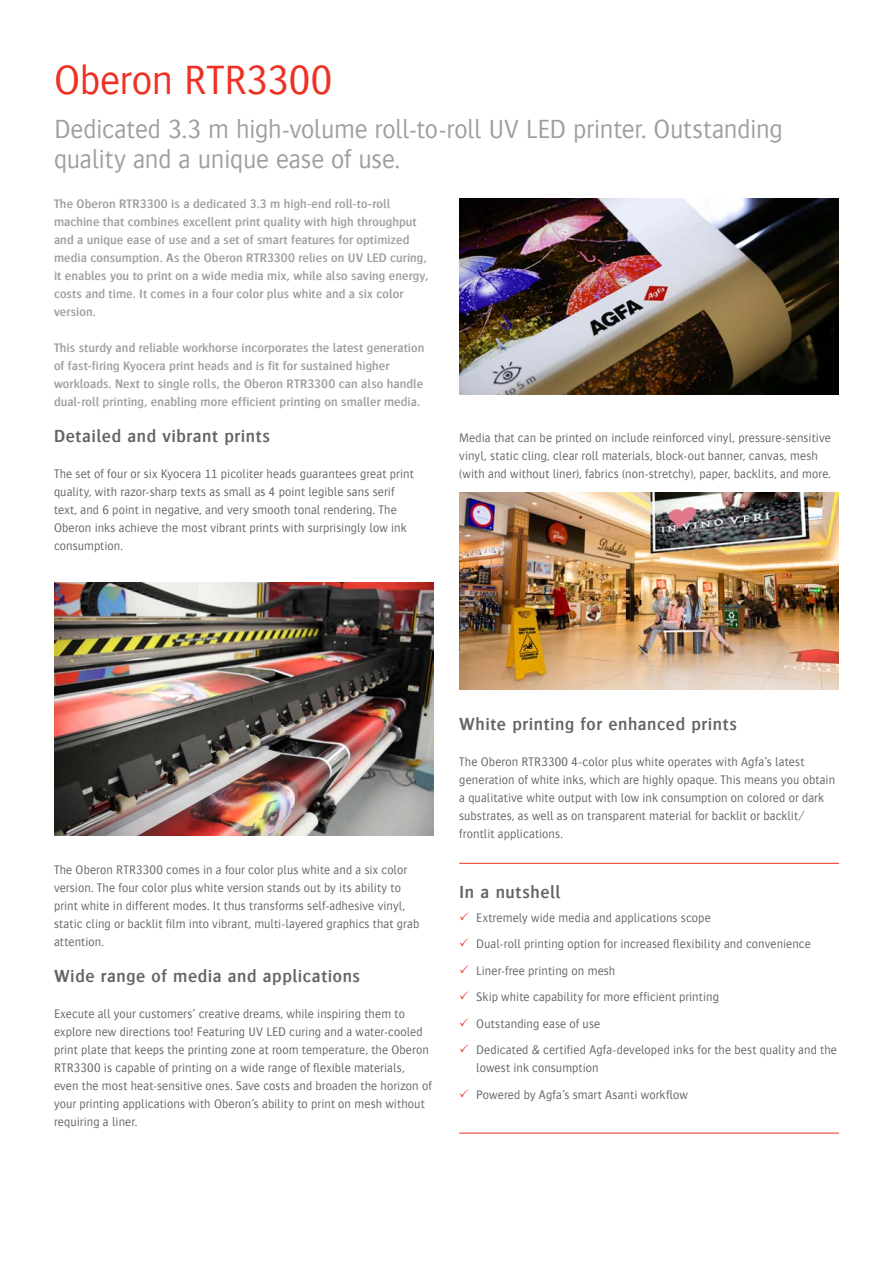
<style>
.page{position:relative;width:893px;height:1263px;background:#fff}
.page>*{position:absolute;margin:0;border:0;box-sizing:border-box;transform-origin:0 0}
.t1{font:300 42px "Bosis For Agfa";letter-spacing:-.01em;color:#ee3124}
.t2{font:300 27px/30px "Bosis For Agfa";letter-spacing:-.01em;color:#9d9fa2}
.t3{font:600 18px "Bosis For Agfa";letter-spacing:.03em;color:#636466}
.t4{font:300 12.75px/18px "Bosis For Agfa";letter-spacing:.01em;color:#636466}
.t5{font:600 12.75px/18px "Bosis For Agfa";letter-spacing:.005em;color:#9d9fa2}
.s1{color:#ee3124}
</style>
<div class="page">
<hr style="left:459px;top:863px;width:380px;height:1px;background:#ee3124">
<hr style="left:459px;top:1133px;width:380px;height:1px;background:#ee3124">
<img style="left:54px;top:582px;width:380px;height:253px">
<img style="left:459px;top:198px;width:380px;height:197px">
<img style="left:459px;top:493px;width:380px;height:196px">
<h1 class="t1" style="left:54px;top:58px;width:280px">Oberon RTR3300</h1>
<h2 class="t2" style="left:54px;top:114px;width:730px">Dedicated 3.3 m high-volume roll-to-roll UV LED printer. Outstanding quality and a unique ease of use.</h2>
<p class="t5" style="left:54px;top:194px;width:376px">The Oberon RTR3300 is a dedicated 3.3 m high-end roll-to-roll machine that combines excellent print quality with high throughput and a unique ease of use and a set of smart features for optimized media consumption. As the Oberon RTR3300 relies on UV LED curing, it enables you to print on a wide media mix, while also saving energy, costs and time. It comes in a four color plus white and a six color version.</p>
<p class="t5" style="left:54px;top:338px;width:372px">This sturdy and reliable workhorse incorporates the latest generation of fast-firing Kyocera print heads and is fit for sustained higher workloads. Next to single rolls, the Oberon RTR3300 can also handle dual-roll printing, enabling more efficient printing on smaller media.</p>
<h3 class="t3" style="left:54px;top:426px;width:218px">Detailed and vibrant prints</h3>
<p class="t4" style="left:54px;top:464px;width:361px">The set of four or six Kyocera 11 picoliter heads guarantees great print quality, with razor-sharp texts as small as 4 point legible sans serif text, and 6 point in negative, and very smooth tonal rendering. The Oberon inks achieve the most vibrant prints with surprisingly low ink consumption.</p>
<p class="t4" style="left:459px;top:428px;width:373px">Media that can be printed on include reinforced vinyl, pressure-sensitive vinyl, static cling, clear roll materials, block-out banner, canvas, mesh (with and without liner), fabrics (non-stretchy), paper, backlits, and more.</p>
<p class="t4" style="left:54px;top:860px;width:367px">The Oberon RTR3300 comes in a four color plus white and a six color version. The four color plus white version stands out by its ability to print white in different modes. It thus transforms self-adhesive vinyl, static cling or backlit film into vibrant, multi-layered graphics that grab attention.</p>
<h3 class="t3" style="left:54px;top:966px;width:308px">Wide range of media and applications</h3>
<p class="t4" style="left:54px;top:1004px;width:379px">Execute all your customers’ creative dreams, while inspiring them to explore new directions too! Featuring UV LED curing and a water-cooled print plate that keeps the printing zone at room temperature, the Oberon RTR3300 is capable of printing on a wide range of flexible materials, even the most heat-sensitive ones. Save costs and broaden the horizon of your printing applications with Oberon’s ability to print on mesh without requiring a liner.</p>
<h3 class="t3" style="left:459px;top:714px;width:279px">White printing for enhanced prints</h3>
<p class="t4" style="left:459px;top:752px;width:377px">The Oberon RTR3300 4-color plus white operates with Agfa’s latest generation of white inks, which are highly opaque. This means you obtain a qualitative white output with low ink consumption on colored or dark substrates, as well as on transparent material for backlit or backlit/ frontlit applications.</p>
<h3 class="t3" style="left:459px;top:882px;width:103px">In a nutshell</h3>
<p class="t4" style="left:459px;top:908px;width:253px"><span class="s1">✓</span> Extremely wide media and applications scope</p>
<p class="t4" style="left:459px;top:935px;width:353px"><span class="s1">✓</span> Dual-roll printing option for increased flexibility and convenience</p>
<p class="t4" style="left:459px;top:961px;width:158px"><span class="s1">✓</span> Liner-free printing on mesh</p>
<p class="t4" style="left:459px;top:988px;width:261px"><span class="s1">✓</span> Skip white capability for more efficient printing</p>
<p class="t4" style="left:459px;top:1014px;width:143px"><span class="s1">✓</span> Outstanding ease of use</p>
<p class="t4" style="left:476px;top:1041px;width:362px;text-indent:-17px"><span class="s1">✓</span> Dedicated &amp; certified Agfa-developed inks for the best quality and the lowest ink consumption</p>
<p class="t4" style="left:459px;top:1085px;width:230px"><span class="s1">✓</span> Powered by Agfa’s smart Asanti workflow</p>
</div>
